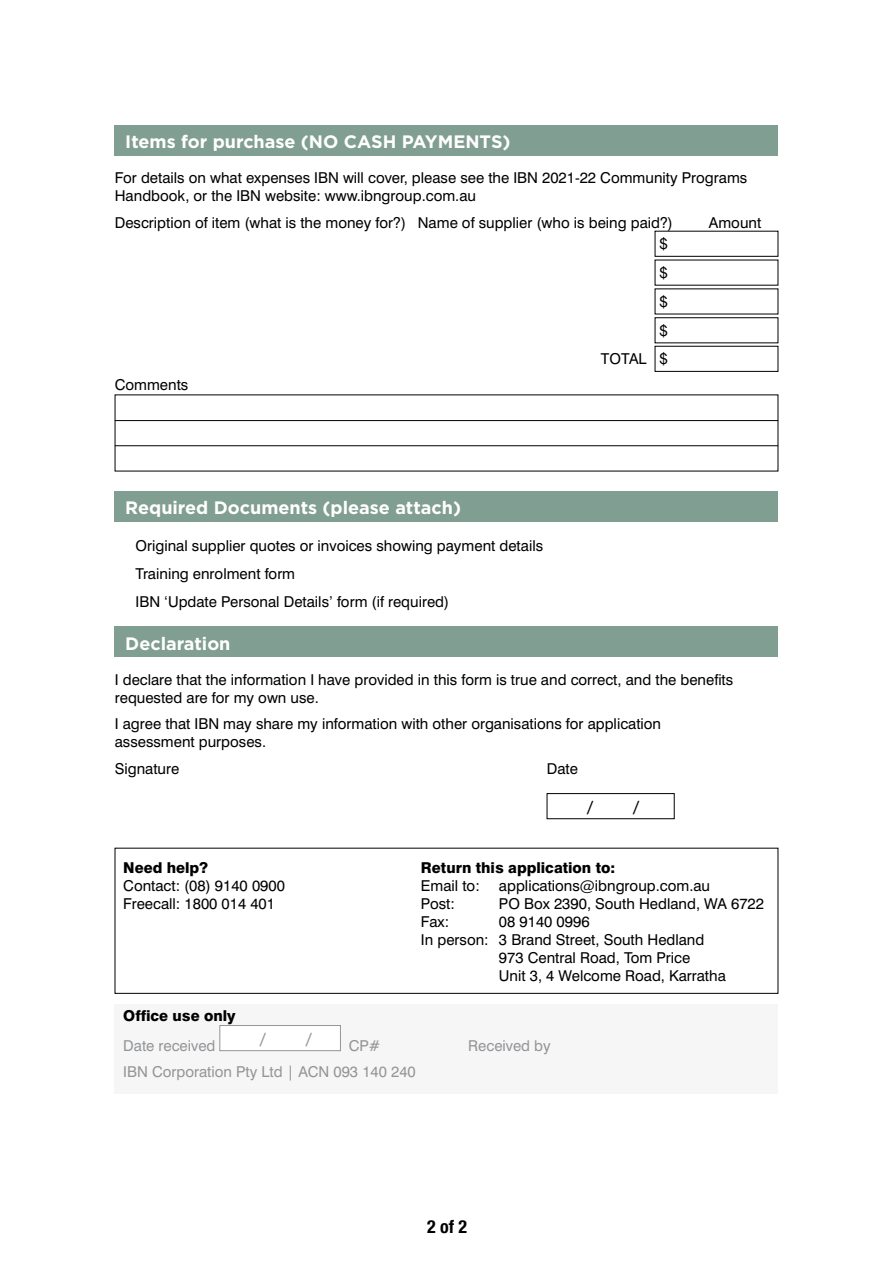
<style>
.page{position:relative;width:893px;height:1263px;background:#fff}
.page>*{position:absolute;margin:0;border:0;box-sizing:border-box;transform-origin:0 0}
.Section_heading{font:700 18px "Gotham";color:#fff}
.t1{font:700 condensed 18px "Helvetica Neue LT Std";color:#000}
.t2{font:18px "Helvetica Neue LT Std";color:#000}
.t3{font:18px "Helvetica Neue LT Std";color:#939598}
.Question{font:15px/18px "Swiss 721 BT";color:#000}
.t4{font:15px "Swiss 721 BT";color:#939598}
.t5{font:800 15px "Swiss 721 BT";color:#000}
.t6{font:15px/28.8px "Helvetica Neue LT Std";color:#000;text-align:justify}
.s1{font-family:"Helvetica Neue LT Std"}
</style>
<div class="page">
<div style="left:115px;top:125px;width:663px;height:30px;background:#819e93"></div>
<div style="left:115px;top:491px;width:663px;height:30px;background:#819e93"></div>
<div style="left:115px;top:626px;width:663px;height:31px;background:#819e93"></div>
<div style="left:655px;top:346px;width:123px;height:26px;border:1px solid #000"></div>
<hr style="left:115px;top:445px;width:663px;height:1px;background:#000">
<hr style="left:115px;top:420px;width:663px;height:1px;background:#000">
<div style="left:547px;top:793px;width:127px;height:26px;border:1px solid #000"></div>
<div style="left:115px;top:1004px;width:663px;height:89px;background:#f6f6f6"></div>
<div style="left:220px;top:1025px;width:120px;height:26px;background:#fff"></div>
<div style="left:220px;top:1025px;width:121px;height:26px;border:1px solid #939598"></div>
<h1 class="Section_heading" style="left:125px;top:131px;width:387px">Items for purchase (NO CASH PAYMENTS)</h1>
<h4 class="Question" style="left:115px;top:169px;width:634px">For details on what expenses IBN will cover, please see the IBN 2021-22 Community Programs<br>Handbook, or the IBN website: www.ibngroup.com.au</h4>
<h4 class="Question" style="left:115px;top:213px;width:560px">Description of item (what is the money for?) Name of supplier (who is being paid?)</h4>
<h4 class="Question" style="left:709px;top:213px;width:54px">Amount</h4>
<p class="t6" style="left:659px;top:229px;width:10px">$ $ $ $</p>
<p class="Question" style="left:601px;top:350px;width:68px">TOTAL <span class="s1">$</span></p>
<p class="Question" style="left:115px;top:375px;width:75px">Comments</p>
<p class="Section_heading" style="left:125px;top:497px;width:337px">Required Documents (please attach)</p>
<p class="Question" style="left:136px;top:531px;width:409px;line-height:28.2px">Original supplier quotes or invoices showing payment details<br>Training enrolment form<br>IBN ‘Update Personal Details’ form (if required)</p>
<p class="Section_heading" style="left:125px;top:633px;width:107px">Declaration</p>
<p class="Question" style="left:115px;top:670px;width:620px">I declare that the information I have provided in this form is true and correct, and the benefits requested are for my own use.</p>
<p class="Question" style="left:115px;top:715px;width:548px">I agree that IBN may share my information with other organisations for application assessment purposes.</p>
<p class="Question" style="left:115px;top:759px;width:66px">Signature</p>
<p class="Question" style="left:547px;top:759px;width:33px">Date</p>
<p class="t2" style="left:587px;top:797px;width:7px">/</p>
<p class="t2" style="left:633px;top:797px;width:7px">/</p>
<p class="t5" style="left:123px;top:858px;width:86px">Need help?</p>
<p class="Question" style="left:123px;top:876px;width:163px">Contact: (08) 9140 0900<br>Freecall: 1800 014 401</p>
<p class="t5" style="left:421px;top:858px;width:196px">Return this application to:</p>
<p class="Question" style="left:421px;top:876px;width:60px">Email to:</p>
<p class="Question" style="left:499px;top:876px;width:213px">applications@ibngroup.com.au</p>
<p class="Question" style="left:421px;top:894px;width:35px">Post:</p>
<p class="Question" style="left:499px;top:894px;width:267px">PO Box 2390, South Hedland, WA 6722</p>
<p class="Question" style="left:421px;top:912px;width:30px">Fax:</p>
<p class="Question" style="left:499px;top:912px;width:92px">08 9140 0996</p>
<p class="Question" style="left:421px;top:930px;width:285px">In person: 3 Brand Street, South Hedland</p>
<p class="Question" style="left:499px;top:948px;width:193px">973 Central Road, Tom Price</p>
<p class="Question" style="left:499px;top:966px;width:228px">Unit 3, 4 Welcome Road, Karratha</p>
<p class="t5" style="left:123px;top:1007px;width:114px">Office use only</p>
<p class="t4" style="left:123px;top:1036px;width:94px">Date received</p>
<p class="t3" style="left:260px;top:1029px;width:7px">/</p>
<p class="t3" style="left:306px;top:1029px;width:7px">/</p>
<p class="t4" style="left:349px;top:1036px;width:33px">CP#</p>
<p class="t4" style="left:468px;top:1036px;width:84px">Received by</p>
<p class="t4" style="left:123px;top:1063px;width:294px">IBN Corporation Pty Ltd | ACN 093 140 240</p>
<p class="t1" style="left:427px;top:1216px;width:41px">2 of 2</p>
</div>
